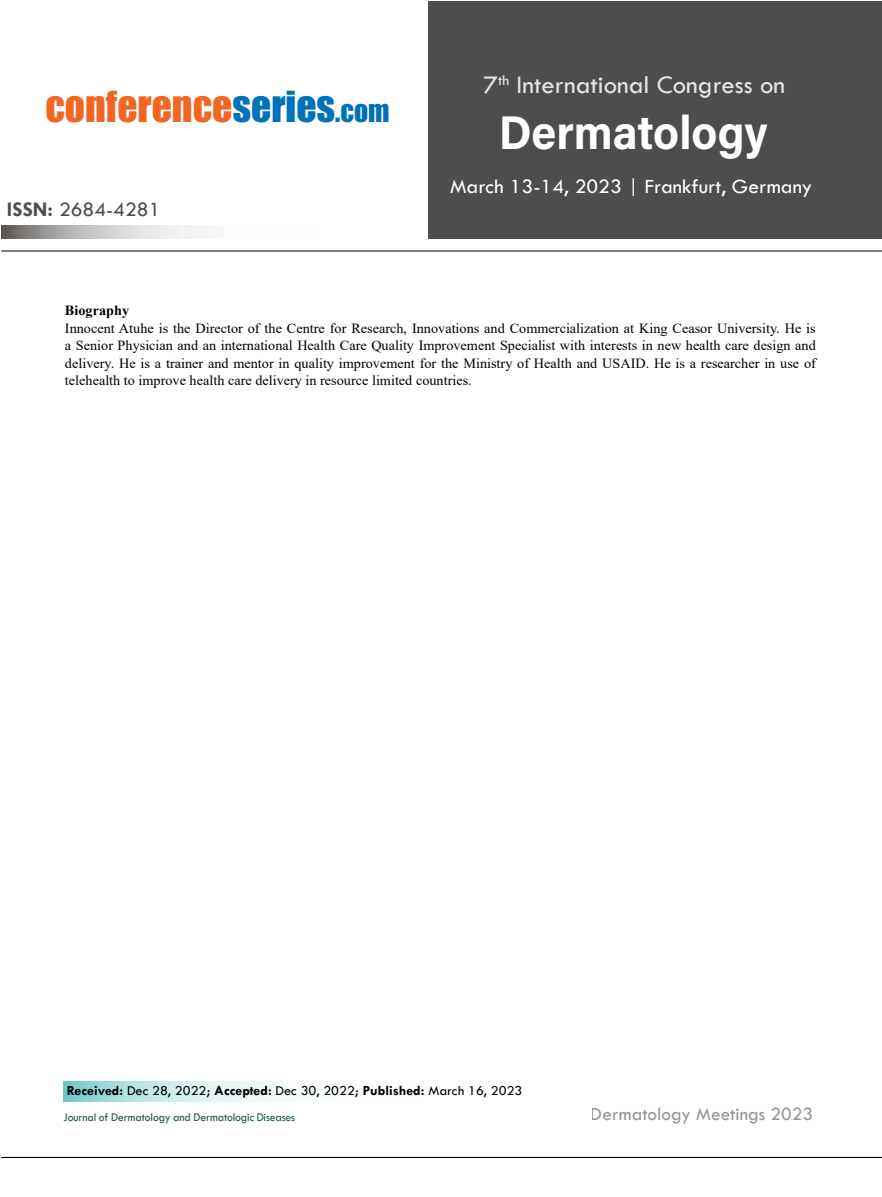
<style>
.page{position:relative;width:882px;height:1197px;background:#fff}
.page>*{position:absolute;margin:0;border:0;box-sizing:border-box;transform-origin:0 0}
.t1{font:47.25px "Acumin Variable Concept";letter-spacing:-.005em;color:#fff;scale:.95 1}
.t2{font:39.55px "Impact";color:#f26522}
.t3{font:26.25px "Tw Cen";color:#e6e6df}
.t4{font:21px "Tw Cen";color:#fff}
.t5{font:21px "Tw Cen";color:#4d4d4f}
.t6{font:19.25px "Tw Cen";color:#4d4d4f}
.t7{font:14px/17.5px "Times New Roman";color:#000;text-align:justify}
.t8{font:14px "Tw Cen";color:#000}
.t9{font:700 14px "Times New Roman";color:#000}
.t10{font:12.25px "Tw Cen";letter-spacing:-.01em;color:#1b593b;scale:.95 1}
.s1{color:#0072bc}
.s2{font-size:27.65px;color:#0072bc}
.s3{font-weight:700}
</style>
<div class="page">
<hr style="left:1px;top:1157px;width:881px;height:1px;background:#000">
<svg style="left:1px;top:225px;width:428px;height:13px"></svg>
<div style="left:429px;top:2px;width:453px;height:237px;background:#4d4d4f"></div>
<hr style="left:1px;top:251px;width:881px;height:1px;background:#000">
<svg style="left:63px;top:1082px;width:217px;height:20px;background:#c4e8e7"></svg>
<h2 class="t2" style="left:45px;top:76px;width:346px">CONFERENCE<span class="s1">SERIES</span><span class="s2">.COM</span></h2>
<h3 class="t5" style="left:7px;top:197px;width:155px"><span class="s3">ISSN:</span> 2684-4281</h3>
<h3 class="t3" style="left:483px;top:69px;width:303px">7<sup>th</sup> International Congress on</h3>
<h1 class="t1" style="left:499px;top:100px;width:285px">Dermatology</h1>
<h3 class="t4" style="left:450px;top:173px;width:364px">March 13-14, 2023 | Frankfurt, Germany</h3>
<p class="t9" style="left:65px;top:300px;width:66px">Biography</p>
<p class="t7" style="left:65px;top:319px;width:752px">Innocent Atuhe is the Director of the Centre for Research, Innovations and Commercialization at King Ceasor University. He is a Senior Physician and an international Health Care Quality Improvement Specialist with interests in new health care design and delivery. He is a trainer and mentor in quality improvement for the Ministry of Health and USAID. He is a researcher in use of telehealth to improve health care delivery in resource limited countries.</p>
<p class="t8" style="left:67px;top:1083px;width:457px"><span class="s3">Received:</span> Dec 28, 2022; <span class="s3">Accepted:</span> Dec 30, 2022; <span class="s3">Published:</span> March 16, 2023</p>
<p class="t10" style="left:63px;top:1110px;width:245px">Journal of Dermatology and Dermatologic Diseases</p>
<h3 class="t6" style="left:591px;top:1103px;width:224px">Dermatology Meetings 2023</h3>
</div>
